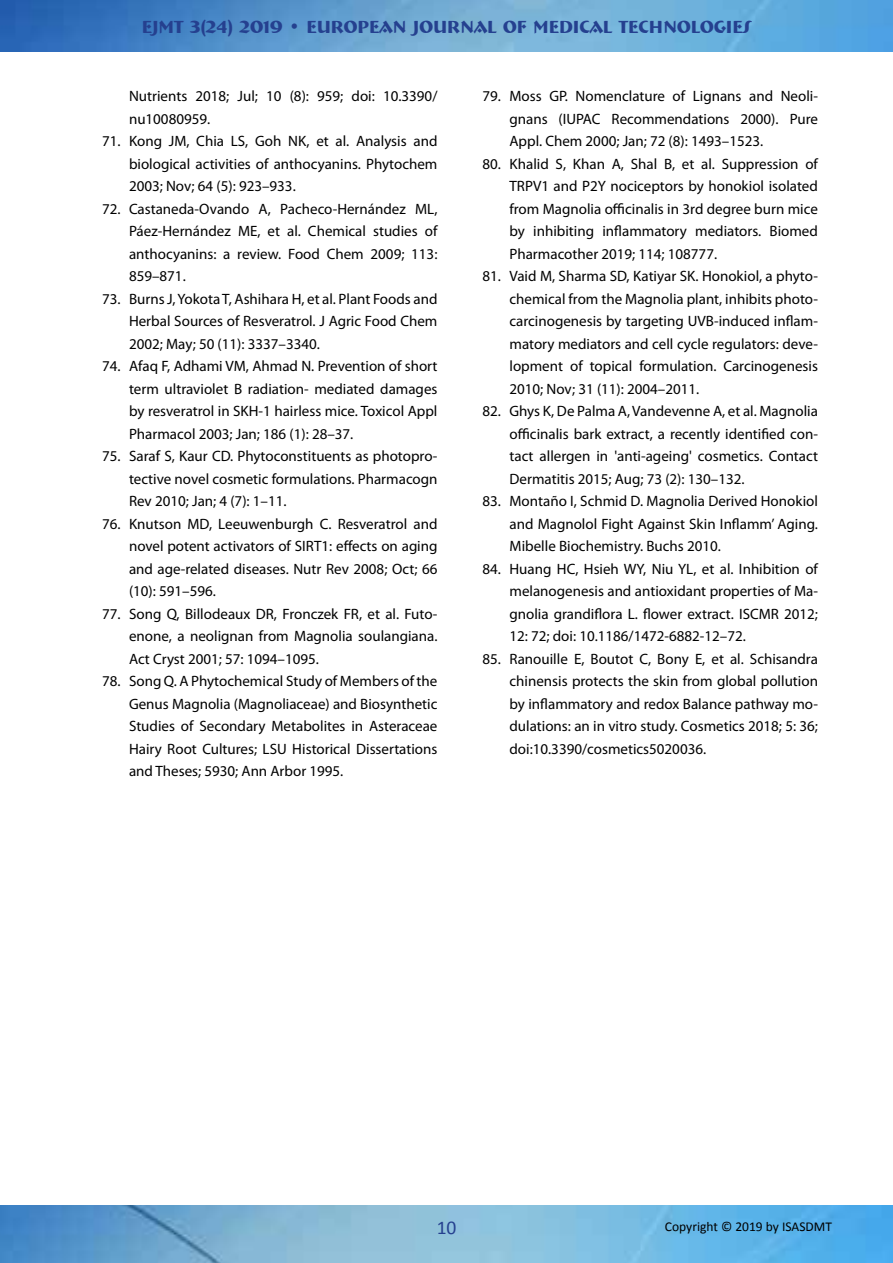
<style>
.page{position:relative;width:893px;height:1263px;background:#fff}
.page>*{position:absolute;margin:0;border:0;box-sizing:border-box;transform-origin:0 0}
.t1{font:19.5px "Calibri";color:#25408f}
.t2{font:700 18px "Bremen BT";color:#25408f}
.t3{font:15px/22.5px "Myriad Pro";color:#000;text-align:justify}
.t4{font:13.5px "Calibri";color:#000}
</style>
<div class="page">
<img style="left:0;top:0;width:893px;height:52px">
<img style="left:0;top:1205px;width:893px;height:58px">
<p class="t2" style="left:142px;top:15px;width:611px">EJMT 3(24) 2019 • EUROPEAN JOURNAL OF MEDICAL TECHNOLOGIES</p>
<p class="t3" style="left:129px;top:85px;width:310px">Nutrients 2018; Jul; 10 (8): 959; doi: 10.3390/ nu10080959.</p>
<p class="t3" style="left:129px;top:130px;width:310px;text-indent:-27px">71. Kong JM, Chia LS, Goh NK, et al. Analysis and biological activities of anthocyanins. Phytochem 2003; Nov; 64 (5): 923–933.</p>
<p class="t3" style="left:129px;top:197px;width:310px;text-indent:-27px">72. Castaneda-Ovando A, Pacheco-Hernández ML, Páez-Hernández ME, et al. Chemical studies of anthocyanins: a review. Food Chem 2009; 113:<br>859–871.</p>
<p class="t3" style="left:129px;top:287px;width:310px;text-indent:-27px">73. Burns J, Yokota T, Ashihara H, et al. Plant Foods and Herbal Sources of Resveratrol. J Agric Food Chem 2002; May; 50 (11): 3337–3340.</p>
<p class="t3" style="left:129px;top:355px;width:310px;text-indent:-27px">74. Afaq F, Adhami VM, Ahmad N. Prevention of short term ultraviolet B radiation- mediated damages by resveratrol in SKH-1 hairless mice. Toxicol Appl Pharmacol 2003; Jan; 186 (1): 28–37.</p>
<p class="t3" style="left:129px;top:445px;width:310px;text-indent:-27px">75. Saraf S, Kaur CD. Phytoconstituents as photopro&shy;tective novel cosmetic formulations. Pharmacogn Rev 2010; Jan; 4 (7): 1–11.</p>
<p class="t3" style="left:129px;top:512px;width:310px;text-indent:-27px">76. Knutson MD, Leeuwenburgh C. Resveratrol and novel potent activators of SIRT1: effects on aging and age‐related diseases. Nutr Rev 2008; Oct; 66 (10): 591–596.</p>
<p class="t3" style="left:129px;top:602px;width:310px;text-indent:-27px">77. Song Q, Billodeaux DR, Fronczek FR, et al. Futo&shy;enone, a neolignan from Magnolia soulangiana.<br>Act Cryst 2001; 57: 1094–1095.</p>
<p class="t3" style="left:129px;top:670px;width:310px;text-indent:-27px">78. Song Q. A Phytochemical Study of Members of the Genus Magnolia (Magnoliaceae) and Biosynthetic Studies of Secondary Metabolites in Asteraceae Hairy Root Cultures; LSU Historical Dissertations and Theses; 5930; Ann Arbor 1995.</p>
<p class="t3" style="left:509px;top:85px;width:310px;text-indent:-27px">79. Moss GP. Nomenclature of Lignans and Neoli&shy;gnans (IUPAC Recommendations 2000). Pure Appl. Chem 2000; Jan; 72 (8): 1493–1523.</p>
<p class="t3" style="left:509px;top:152px;width:310px;text-indent:-27px">80. Khalid S, Khan A, Shal B, et al. Suppression of TRPV1 and P2Y nociceptors by honokiol isolated from Magnolia officinalis in 3rd degree burn mice by inhibiting inflammatory mediators. Biomed Pharmacother 2019; 114; 108777.</p>
<p class="t3" style="left:509px;top:265px;width:310px;text-indent:-27px">81. Vaid M, Sharma SD, Katiyar SK. Honokiol, a phyto&shy;chemical from the Magnolia plant, inhibits photo&shy;carcinogenesis by targeting UVB-induced inflam&shy;matory mediators and cell cycle regulators: deve&shy;lopment of topical formulation. Carcinogenesis 2010; Nov; 31 (11): 2004–2011.</p>
<p class="t3" style="left:509px;top:400px;width:310px;text-indent:-27px">82. Ghys K, De Palma A, Vandevenne A, et al. Magnolia officinalis bark extract, a recently identified con&shy;tact allergen in 'anti-ageing' cosmetics. Contact Dermatitis 2015; Aug; 73 (2): 130–132.</p>
<p class="t3" style="left:509px;top:490px;width:310px;text-indent:-27px">83. Montaño I, Schmid D. Magnolia Derived Honokiol and Magnolol Fight Against Skin Inflamm’ Aging.<br>Mibelle Biochemistry. Buchs 2010.</p>
<p class="t3" style="left:509px;top:557px;width:310px;text-indent:-27px">84. Huang HC, Hsieh WY, Niu YL, et al. Inhibition of melanogenesis and antioxidant properties of Ma&shy;gnolia grandiflora L. flower extract. ISCMR 2012; 12: 72; doi: 10.1186/1472-6882-12–72.</p>
<p class="t3" style="left:509px;top:647px;width:310px;text-indent:-27px">85. Ranouille E, Boutot C, Bony E, et al. Schisandra chinensis protects the skin from global pollution by inflammatory and redox Balance pathway mo&shy;dulations: an in vitro study. Cosmetics 2018; 5: 36; doi:10.3390/cosmetics5020036.</p>
<h1 class="t1" style="left:437px;top:1215px;width:21px">10</h1>
<p class="t4" style="left:665px;top:1218px;width:169px">Copyright © 2019 by ISASDMT</p>
</div>
